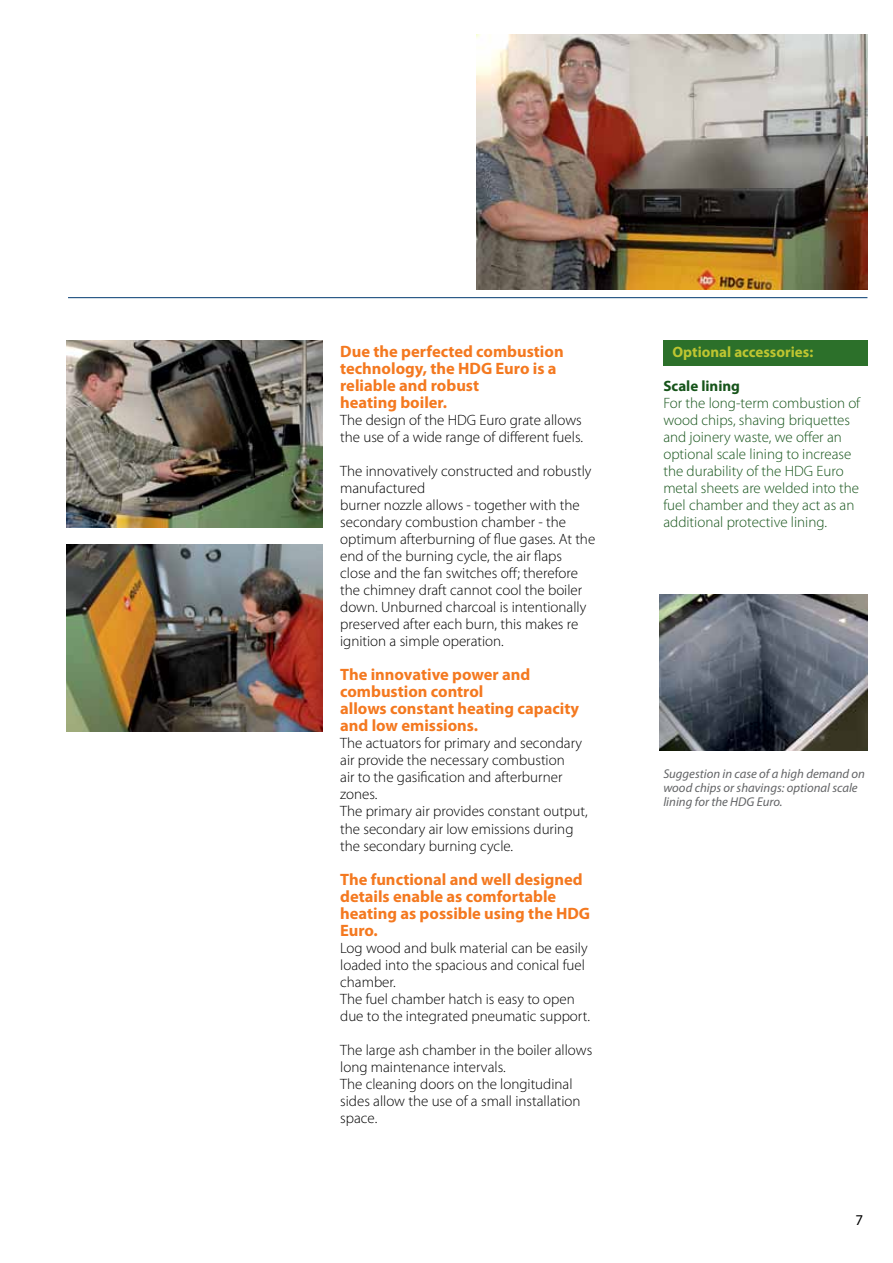
<style>
.page{position:relative;width:893px;height:1263px;background:#fff}
.page>*{position:absolute;margin:0;border:0;box-sizing:border-box;transform-origin:0 0}
.t1{font:700 16.5px/17px "Myriad Pro";color:#f47920}
.t2{font:300 15px/17px "Myriad Pro";color:#000}
.t3{font:300 15px/17px "Myriad Pro";color:#16541a}
.t4{font:700 15px "Myriad Pro";color:#bec531}
.t5{font:700 15px "Myriad Pro";color:#16541a}
.t6{font:15px "Myriad Pro";color:#000}
.t7{font:italic 12.75px/13.8px "Myriad Pro";color:#636466}
</style>
<div class="page">
<div style="left:663px;top:340px;width:204px;height:26px;background:#2c702a"></div>
<img style="left:476px;top:34px;width:391px;height:255px">
<hr style="left:68px;top:297px;width:799px;height:1px;background:#003970">
<img style="left:67px;top:544px;width:255px;height:187px">
<img style="left:67px;top:340px;width:255px;height:187px">
<img style="left:660px;top:594px;width:207px;height:156px">
<p class="t1" style="left:340px;top:343px;width:225px">Due the perfected combustion technology, the HDG Euro is a reliable and robust<br>heating boiler.</p>
<p class="t2" style="left:340px;top:412px;width:244px">The design of the HDG Euro grate allows the use of a wide range of different fuels.</p>
<p class="t2" style="left:340px;top:463px;width:257px">The innovatively constructed and robustly manufactured<br>burner nozzle allows - together with the secondary combustion chamber - the optimum afterburning of flue gases. At the end of the burning cycle, the air flaps close and the fan switches off; therefore the chimney draft cannot cool the boiler down. Unburned charcoal is intentionally preserved after each burn, this makes re ignition a simple operation.</p>
<p class="t1" style="left:340px;top:666px;width:240px">The innovative power and combustion control<br>allows constant heating capacity and low emissions.</p>
<p class="t2" style="left:340px;top:735px;width:249px">The actuators for primary and secondary air provide the necessary combustion<br>air to the gasification and afterburner zones.<br>The primary air provides constant output, the secondary air low emissions during the secondary burning cycle.</p>
<p class="t1" style="left:340px;top:870px;width:251px">The functional and well designed details enable as comfortable heating as possible using the HDG<br>Euro.</p>
<p class="t2" style="left:340px;top:939px;width:251px">Log wood and bulk material can be easily loaded into the spacious and conical fuel chamber.<br>The fuel chamber hatch is easy to open due to the integrated pneumatic support.</p>
<p class="t2" style="left:340px;top:1041px;width:254px">The large ash chamber in the boiler allows long maintenance intervals.<br>The cleaning doors on the longitudinal sides allow the use of a small installation space.</p>
<p class="t4" style="left:672px;top:342px;width:142px">Optional accessories:</p>
<p class="t5" style="left:663px;top:376px;width:78px">Scale lining</p>
<p class="t3" style="left:663px;top:395px;width:198px">For the long-term combustion of wood chips, shaving briquettes and joinery waste, we offer an optional scale lining to increase the durability of the HDG Euro metal sheets are welded into the fuel chamber and they act as an additional protective lining.</p>
<p class="t7" style="left:663px;top:767px;width:203px">Suggestion in case of a high demand on wood chips or shavings: optional scale lining for the HDG Euro.</p>
<p class="t6" style="left:855px;top:1210px;width:9px">7</p>
</div>
